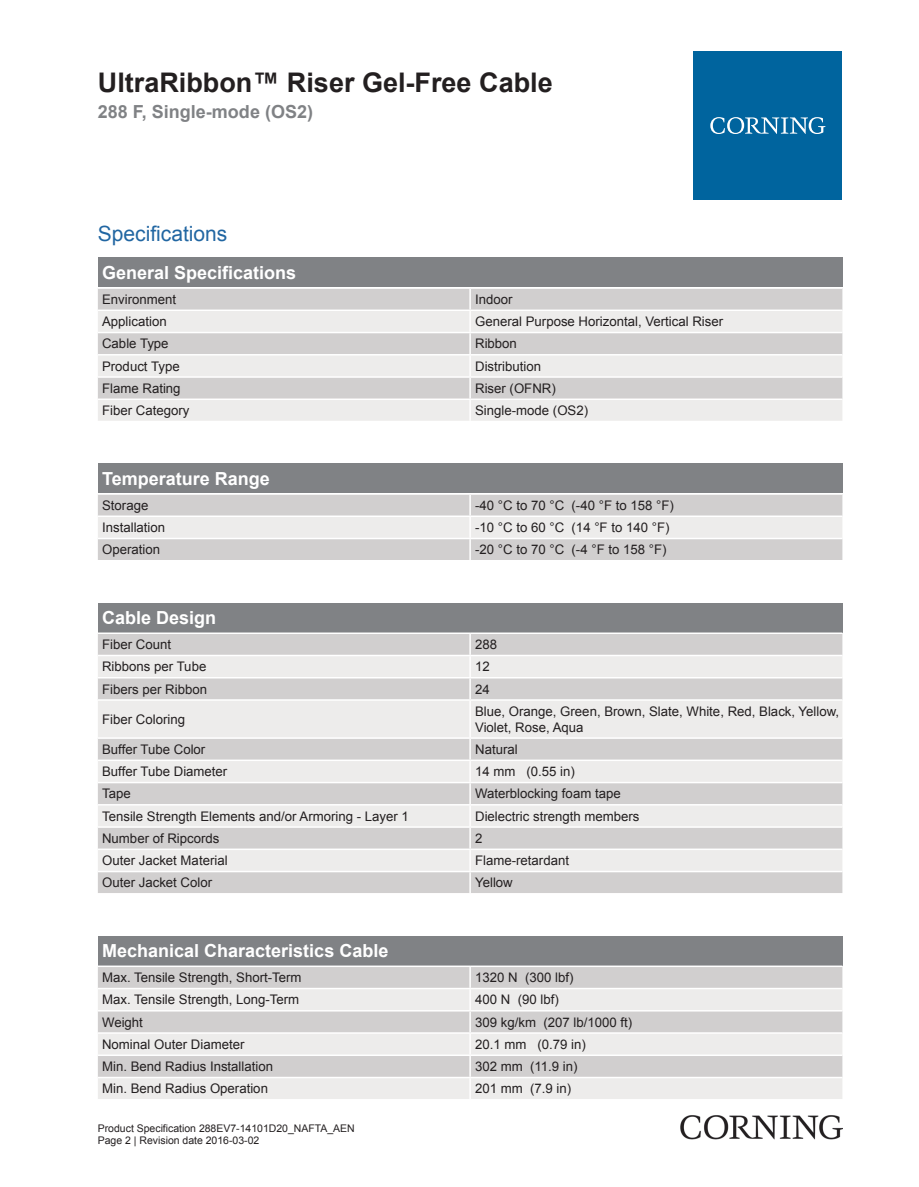
<style>
.page{position:relative;width:919px;height:1187px;background:#fff}
.page>*{position:absolute;margin:0;border:0;box-sizing:border-box;transform-origin:0 0}
.t1{font:700 27px "Arial";color:#231f20}
.t2{font:21px "Arial";color:#2166a2}
.t3{font:700 18px "Arial";color:#fff}
.t4{font:700 18px "Arial";color:#808285}
.t5{font:13.2px/15.9px "Arial";color:#231f20}
.t6{font:10.5px/12.6px "Arial";color:#231f20}
</style>
<div class="page">
<div style="left:98px;top:257px;width:744px;height:30px;background:#808285"></div>
<div style="left:98px;top:289px;width:744px;height:20px;background:#d1cfcf"></div>
<svg style="left:98px;top:311px;width:744px;height:110px;background:#e2e0e0"></svg>
<hr style="left:469px;top:289px;width:2px;height:20px;background:#fff">
<hr style="left:469px;top:311px;width:2px;height:21px;background:#fff">
<hr style="left:469px;top:333px;width:2px;height:21px;background:#fff">
<hr style="left:469px;top:355px;width:2px;height:21px;background:#fff">
<hr style="left:469px;top:378px;width:2px;height:20px;background:#fff">
<hr style="left:469px;top:400px;width:2px;height:21px;background:#fff">
<hr style="left:98px;top:332px;width:372px;height:1px;background:#fff">
<hr style="left:470px;top:332px;width:372px;height:1px;background:#fff">
<hr style="left:98px;top:354px;width:372px;height:1px;background:#fff">
<hr style="left:470px;top:354px;width:372px;height:1px;background:#fff">
<hr style="left:98px;top:376px;width:372px;height:2px;background:#fff">
<hr style="left:470px;top:376px;width:372px;height:2px;background:#fff">
<hr style="left:98px;top:398px;width:372px;height:2px;background:#fff">
<hr style="left:470px;top:398px;width:372px;height:2px;background:#fff">
<div style="left:98px;top:463px;width:744px;height:30px;background:#808285"></div>
<div style="left:98px;top:494px;width:744px;height:66px;background:#d1cfcf"></div>
<div style="left:98px;top:517px;width:744px;height:20px;background:#edeceb"></div>
<hr style="left:469px;top:494px;width:2px;height:21px;background:#fff">
<hr style="left:469px;top:517px;width:2px;height:20px;background:#fff">
<hr style="left:469px;top:539px;width:2px;height:21px;background:#fff">
<hr style="left:98px;top:515px;width:372px;height:2px;background:#fff">
<hr style="left:470px;top:515px;width:372px;height:2px;background:#fff">
<hr style="left:98px;top:537px;width:372px;height:2px;background:#fff">
<hr style="left:470px;top:537px;width:372px;height:2px;background:#fff">
<div style="left:98px;top:602px;width:744px;height:30px;background:#808285"></div>
<div style="left:98px;top:634px;width:744px;height:259px;background:#d1cfcf"></div>
<svg style="left:98px;top:656px;width:744px;height:214px;background:#e2e0e0"></svg>
<hr style="left:469px;top:634px;width:2px;height:20px;background:#fff">
<hr style="left:469px;top:656px;width:2px;height:21px;background:#fff">
<hr style="left:469px;top:678px;width:2px;height:21px;background:#fff">
<hr style="left:469px;top:700px;width:2px;height:37px;background:#fff">
<hr style="left:469px;top:738px;width:2px;height:21px;background:#fff">
<hr style="left:469px;top:761px;width:2px;height:20px;background:#fff">
<hr style="left:469px;top:783px;width:2px;height:21px;background:#fff">
<hr style="left:469px;top:805px;width:2px;height:21px;background:#fff">
<hr style="left:469px;top:827px;width:2px;height:21px;background:#fff">
<hr style="left:469px;top:850px;width:2px;height:20px;background:#fff">
<hr style="left:469px;top:872px;width:2px;height:21px;background:#fff">
<hr style="left:98px;top:654px;width:372px;height:2px;background:#fff">
<hr style="left:470px;top:654px;width:372px;height:2px;background:#fff">
<hr style="left:98px;top:677px;width:372px;height:1px;background:#fff">
<hr style="left:470px;top:677px;width:372px;height:1px;background:#fff">
<hr style="left:98px;top:699px;width:372px;height:1px;background:#fff">
<hr style="left:470px;top:699px;width:372px;height:1px;background:#fff">
<hr style="left:98px;top:737px;width:372px;height:1px;background:#fff">
<hr style="left:470px;top:737px;width:372px;height:1px;background:#fff">
<hr style="left:98px;top:759px;width:372px;height:2px;background:#fff">
<hr style="left:470px;top:759px;width:372px;height:2px;background:#fff">
<hr style="left:98px;top:781px;width:372px;height:2px;background:#fff">
<hr style="left:470px;top:781px;width:372px;height:2px;background:#fff">
<hr style="left:98px;top:804px;width:372px;height:1px;background:#fff">
<hr style="left:470px;top:804px;width:372px;height:1px;background:#fff">
<hr style="left:98px;top:826px;width:372px;height:1px;background:#fff">
<hr style="left:470px;top:826px;width:372px;height:1px;background:#fff">
<hr style="left:98px;top:848px;width:372px;height:2px;background:#fff">
<hr style="left:470px;top:848px;width:372px;height:2px;background:#fff">
<hr style="left:98px;top:870px;width:372px;height:2px;background:#fff">
<hr style="left:470px;top:870px;width:372px;height:2px;background:#fff">
<div style="left:98px;top:935px;width:744px;height:30px;background:#808285"></div>
<div style="left:98px;top:967px;width:744px;height:20px;background:#d1cfcf"></div>
<svg style="left:98px;top:989px;width:744px;height:109px;background:#e2e1e0"></svg>
<hr style="left:469px;top:966px;width:2px;height:21px;background:#fff">
<hr style="left:469px;top:989px;width:2px;height:20px;background:#fff">
<hr style="left:469px;top:1011px;width:2px;height:21px;background:#fff">
<hr style="left:469px;top:1033px;width:2px;height:21px;background:#fff">
<hr style="left:469px;top:1055px;width:2px;height:21px;background:#fff">
<hr style="left:469px;top:1078px;width:2px;height:20px;background:#fff">
<hr style="left:98px;top:1009px;width:372px;height:2px;background:#fff">
<hr style="left:470px;top:1009px;width:372px;height:2px;background:#fff">
<hr style="left:98px;top:1032px;width:372px;height:1px;background:#fff">
<hr style="left:470px;top:1032px;width:372px;height:1px;background:#fff">
<hr style="left:98px;top:1054px;width:372px;height:1px;background:#fff">
<hr style="left:470px;top:1054px;width:372px;height:1px;background:#fff">
<hr style="left:98px;top:1076px;width:372px;height:2px;background:#fff">
<hr style="left:470px;top:1076px;width:372px;height:2px;background:#fff">
<div style="left:693px;top:51px;width:149px;height:149px;background:#00649e"></div>
<svg style="left:710px;top:117px;width:115px;height:17px"></svg>
<img style="left:680px;top:1115px;width:162px;height:24px">
<h1 class="t1" style="left:98px;top:64px;width:456px">UltraRibbon™ Riser Gel-Free Cable</h1>
<h3 class="t4" style="left:98px;top:100px;width:217px">288 F, Single-mode (OS2)</h3>
<h2 class="t2" style="left:98px;top:219px;width:131px">Specifications</h2>
<h3 class="t3" style="left:102px;top:260px;width:196px">General Specifications</h3>
<p class="t5" style="left:102px;top:291px;width:76px">Environment</p>
<p class="t5" style="left:475px;top:291px;width:39px">Indoor</p>
<p class="t5" style="left:102px;top:314px;width:66px">Application</p>
<p class="t5" style="left:475px;top:314px;width:249px">General Purpose Horizontal, Vertical Riser</p>
<p class="t5" style="left:102px;top:336px;width:68px">Cable Type</p>
<p class="t5" style="left:475px;top:336px;width:43px">Ribbon</p>
<p class="t5" style="left:102px;top:358px;width:79px">Product Type</p>
<p class="t5" style="left:475px;top:358px;width:68px">Distribution</p>
<p class="t5" style="left:102px;top:380px;width:80px">Flame Rating</p>
<p class="t5" style="left:475px;top:380px;width:82px">Riser (OFNR)</p>
<p class="t5" style="left:102px;top:402px;width:89px">Fiber Category</p>
<p class="t5" style="left:475px;top:402px;width:114px">Single-mode (OS2)</p>
<h3 class="t3" style="left:102px;top:466px;width:169px">Temperature Range</h3>
<p class="t5" style="left:102px;top:497px;width:48px">Storage</p>
<p class="t5" style="left:475px;top:497px;width:200px">-40 °C to 70 °C (-40 °F to 158 °F)</p>
<p class="t5" style="left:102px;top:519px;width:65px">Installation</p>
<p class="t5" style="left:475px;top:519px;width:196px">-10 °C to 60 °C (14 °F to 140 °F)</p>
<p class="t5" style="left:102px;top:542px;width:59px">Operation</p>
<p class="t5" style="left:475px;top:542px;width:193px">-20 °C to 70 °C (-4 °F to 158 °F)</p>
<h3 class="t3" style="left:102px;top:605px;width:116px">Cable Design</h3>
<p class="t5" style="left:102px;top:636px;width:70px">Fiber Count</p>
<p class="t5" style="left:475px;top:636px;width:24px">288</p>
<p class="t5" style="left:102px;top:659px;width:106px">Ribbons per Tube</p>
<p class="t5" style="left:475px;top:659px;width:16px">12</p>
<p class="t5" style="left:102px;top:681px;width:106px">Fibers per Ribbon</p>
<p class="t5" style="left:475px;top:681px;width:16px">24</p>
<p class="t5" style="left:102px;top:711px;width:84px">Fiber Coloring</p>
<p class="t5" style="left:475px;top:703px;width:365px">Blue, Orange, Green, Brown, Slate, White, Red, Black, Yellow,<br>Violet, Rose, Aqua</p>
<p class="t5" style="left:102px;top:741px;width:105px">Buffer Tube Color</p>
<p class="t5" style="left:475px;top:741px;width:44px">Natural</p>
<p class="t5" style="left:102px;top:763px;width:127px">Buffer Tube Diameter</p>
<p class="t5" style="left:475px;top:763px;width:101px">14 mm (0.55 in)</p>
<p class="t5" style="left:102px;top:785px;width:30px">Tape</p>
<p class="t5" style="left:475px;top:785px;width:147px">Waterblocking foam tape</p>
<p class="t5" style="left:102px;top:808px;width:308px">Tensile Strength Elements and/or Armoring - Layer 1</p>
<p class="t5" style="left:475px;top:808px;width:166px">Dielectric strength members</p>
<p class="t5" style="left:102px;top:830px;width:119px">Number of Ripcords</p>
<p class="t5" style="left:475px;top:830px;width:9px">2</p>
<p class="t5" style="left:102px;top:852px;width:127px">Outer Jacket Material</p>
<p class="t5" style="left:475px;top:852px;width:95px">Flame-retardant</p>
<p class="t5" style="left:102px;top:874px;width:112px">Outer Jacket Color</p>
<p class="t5" style="left:475px;top:874px;width:39px">Yellow</p>
<h3 class="t3" style="left:102px;top:938px;width:288px">Mechanical Characteristics Cable</h3>
<p class="t5" style="left:102px;top:969px;width:201px">Max. Tensile Strength, Short-Term</p>
<p class="t5" style="left:475px;top:969px;width:100px">1320 N (300 lbf)</p>
<p class="t5" style="left:102px;top:991px;width:199px">Max. Tensile Strength, Long-Term</p>
<p class="t5" style="left:475px;top:991px;width:85px">400 N (90 lbf)</p>
<p class="t5" style="left:102px;top:1014px;width:42px">Weight</p>
<p class="t5" style="left:475px;top:1014px;width:159px">309 kg/km (207 lb/1000 ft)</p>
<p class="t5" style="left:102px;top:1036px;width:144px">Nominal Outer Diameter</p>
<p class="t5" style="left:475px;top:1036px;width:112px">20.1 mm (0.79 in)</p>
<p class="t5" style="left:102px;top:1058px;width:172px">Min. Bend Radius Installation</p>
<p class="t5" style="left:475px;top:1058px;width:104px">302 mm (11.9 in)</p>
<p class="t5" style="left:102px;top:1080px;width:167px">Min. Bend Radius Operation</p>
<p class="t5" style="left:475px;top:1080px;width:98px">201 mm (7.9 in)</p>
<p class="t6" style="left:98px;top:1121px;width:258px">Product Specification 288EV7-14101D20_NAFTA_AEN<br>Page 2 | Revision date 2016-03-02</p>
</div>
